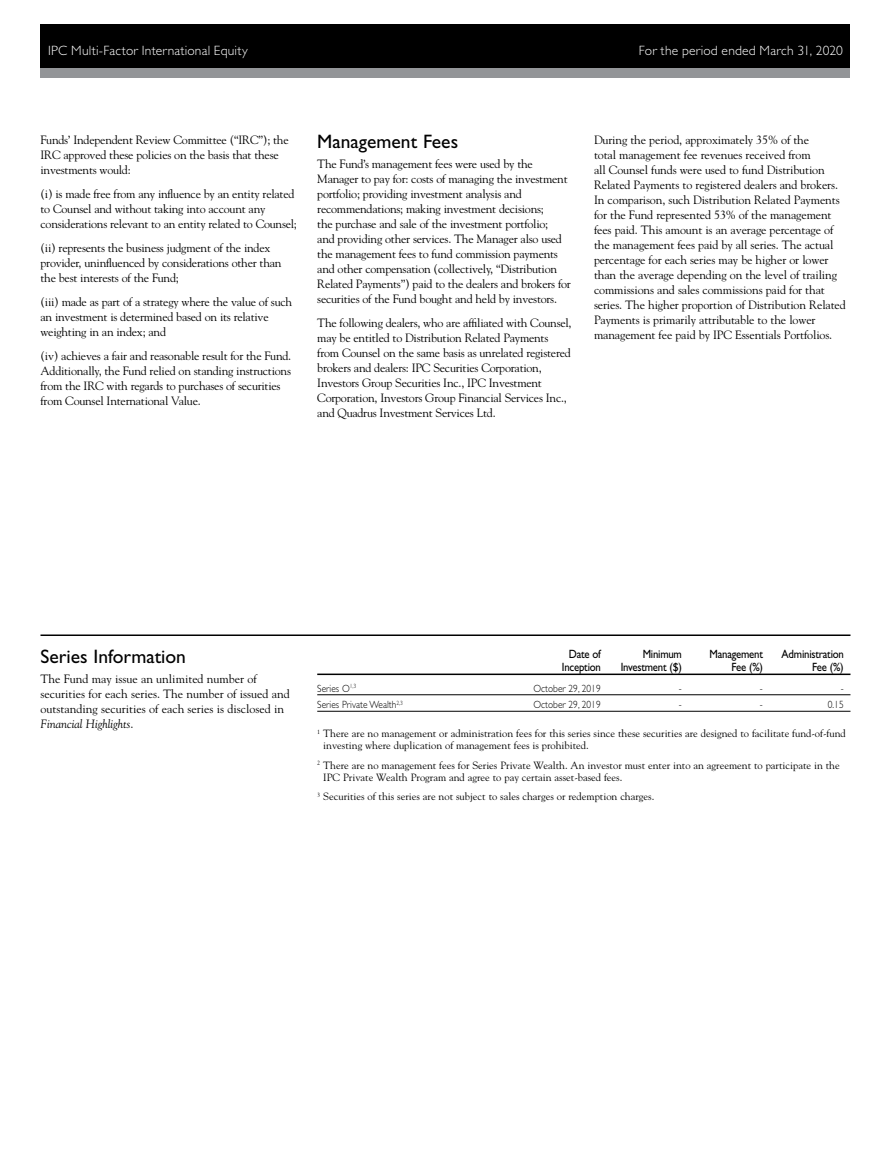
<style>
.page{position:relative;width:891px;height:1161px;background:#fff}
.page>*{position:absolute;margin:0;border:0;box-sizing:border-box;transform-origin:0 0}
.Subhead_Bold{font:19.5px "Gill Sans Std";color:#000}
.t1{font:300 13.5px "Gill Sans Std";letter-spacing:.015em;color:#fff}
.Body_Copy{font:12px/15px "Goudy Std";letter-spacing:-.02em;color:#000}
.Body_Copy-2{font:12px/15px "Goudy Std";color:#000}
.t2{font:12px "Gill Sans Std";letter-spacing:-.02em;color:#000;scale:.9 1}
.Definition_copy{font:10.5px/12px "Goudy Std";color:#000}
.Ann_Comp_Rtn_Table{font:300 10.5px "Gill Sans Std";color:#000;scale:.9 1}
.s1{font-style:italic}
</style>
<div class="page">
<div style="left:40px;top:24px;width:810px;height:52px;background:#000"></div>
<div style="left:40px;top:68px;width:810px;height:10px;background:#939598"></div>
<hr style="left:317px;top:674px;width:533px;height:1px;background:#000">
<hr style="left:317px;top:695px;width:533px;height:1px;background:#000">
<hr style="left:317px;top:711px;width:533px;height:1px;background:#000">
<hr style="left:40px;top:634px;width:810px;height:2px;background:#000">
<p class="t1" style="left:48px;top:43px;width:201px">IPC Multi-Factor International Equity</p>
<p class="t1" style="left:639px;top:43px;width:206px">For the period ended March 31, 2020</p>
<p class="Body_Copy" style="left:40px;top:132px;width:250px">Funds’ Independent Review Committee (“IRC”); the<br>IRC approved these policies on the basis that these investments would:</p>
<p class="Body_Copy" style="left:40px;top:186px;width:258px">(i) is made free from any influence by an entity related to Counsel and without taking into account any considerations relevant to an entity related to Counsel;</p>
<p class="Body_Copy" style="left:40px;top:240px;width:243px">(ii) represents the business judgment of the index provider, uninfluenced by considerations other than the best interests of the Fund;</p>
<p class="Body_Copy" style="left:40px;top:294px;width:253px">(iii) made as part of a strategy where the value of such an investment is determined based on its relative weighting in an index; and</p>
<p class="Body_Copy" style="left:40px;top:348px;width:252px">(iv) achieves a fair and reasonable result for the Fund.<br>Additionally, the Fund relied on standing instructions from the IRC with regards to purchases of securities from Counsel International Value.</p>
<p class="Subhead_Bold" style="left:317px;top:131px;width:142px">Management Fees</p>
<p class="Body_Copy" style="left:317px;top:156px;width:255px">The Fund’s management fees were used by the Manager to pay for: costs of managing the investment portfolio; providing investment analysis and recommendations; making investment decisions;<br>the purchase and sale of the investment portfolio;<br>and providing other services. The Manager also used the management fees to fund commission payments and other compensation (collectively, “Distribution Related Payments”) paid to the dealers and brokers for securities of the Fund bought and held by investors.</p>
<p class="Body_Copy" style="left:317px;top:315px;width:256px">The following dealers, who are affiliated with Counsel, may be entitled to Distribution Related Payments from Counsel on the same basis as unrelated registered brokers and dealers: IPC Securities Corporation, Investors Group Securities Inc., IPC Investment Corporation, Investors Group Financial Services Inc., and Quadrus Investment Services Ltd.</p>
<p class="Body_Copy" style="left:594px;top:132px;width:253px">During the period, approximately 35% of the<br>total management fee revenues received from<br>all Counsel funds were used to fund Distribution Related Payments to registered dealers and brokers.<br>In comparison, such Distribution Related Payments for the Fund represented 53% of the management fees paid. This amount is an average percentage of the management fees paid by all series. The actual percentage for each series may be higher or lower than the average depending on the level of trailing commissions and sales commissions paid for that series. The higher proportion of Distribution Related Payments is primarily attributable to the lower management fee paid by IPC Essentials Portfolios.</p>
<p class="Subhead_Bold" style="left:40px;top:646px;width:147px">Series Information</p>
<p class="Body_Copy-2" style="left:40px;top:671px;width:251px">The Fund may issue an unlimited number of securities for each series. The number of issued and outstanding securities of each series is disclosed in <span class="s1">Financial Highlights</span>.</p>
<p class="t2" style="left:569px;top:647px;width:37px">Date of</p>
<p class="t2" style="left:643px;top:647px;width:45px">Minimum</p>
<p class="t2" style="left:710px;top:647px;width:61px">Management</p>
<p class="t2" style="left:782px;top:647px;width:71px">Administration</p>
<p class="t2" style="left:562px;top:660px;width:45px">Inception</p>
<p class="t2" style="left:621px;top:660px;width:70px">Investment ($)</p>
<p class="t2" style="left:731px;top:660px;width:37px">Fee (%)</p>
<p class="t2" style="left:812px;top:660px;width:37px">Fee (%)</p>
<p class="Ann_Comp_Rtn_Table" style="left:317px;top:682px;width:45px">Series O<sup>1,3</sup></p>
<p class="Ann_Comp_Rtn_Table" style="left:534px;top:682px;width:76px">October 29, 2019</p>
<p class="Ann_Comp_Rtn_Table" style="left:679px;top:682px;width:5px">-</p>
<p class="Ann_Comp_Rtn_Table" style="left:760px;top:682px;width:5px">-</p>
<p class="Ann_Comp_Rtn_Table" style="left:841px;top:682px;width:5px">-</p>
<p class="Ann_Comp_Rtn_Table" style="left:317px;top:699px;width:97px">Series Private Wealth<sup>2,3</sup></p>
<p class="Ann_Comp_Rtn_Table" style="left:534px;top:699px;width:76px">October 29, 2019</p>
<p class="Ann_Comp_Rtn_Table" style="left:679px;top:699px;width:5px">-</p>
<p class="Ann_Comp_Rtn_Table" style="left:760px;top:699px;width:5px">-</p>
<p class="Ann_Comp_Rtn_Table" style="left:828px;top:699px;width:19px">0.15</p>
<p class="Definition_copy" style="left:323px;top:728px;width:524px;text-indent:-6px"><sup>1</sup> There are no management or administration fees for this series since these securities are designed to facilitate fund-of-fund investing where duplication of management fees is prohibited.</p>
<p class="Definition_copy" style="left:323px;top:759px;width:518px;text-indent:-6px"><sup>2</sup> There are no management fees for Series Private Wealth. An investor must enter into an agreement to participate in the<br>IPC Private Wealth Program and agree to pay certain asset-based fees.</p>
<p class="Definition_copy" style="left:317px;top:791px;width:339px"><sup>3</sup> Securities of this series are not subject to sales charges or redemption charges.</p>
</div>
